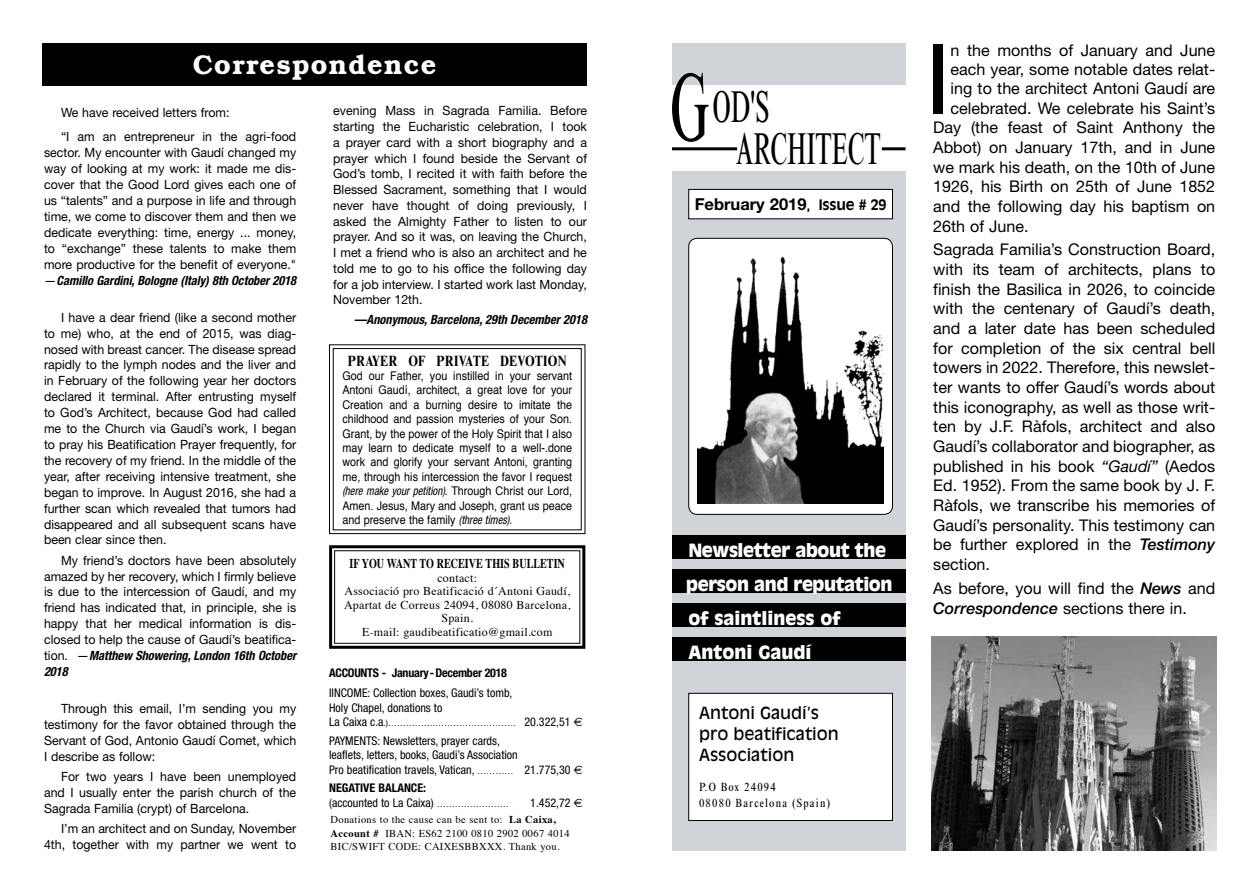
<style>
.page{position:relative;width:1259px;height:893px;background:#fff}
.page>*{position:absolute;margin:0;border:0;box-sizing:border-box;transform-origin:0 0}
.t1{font:97.5px "Helvetica Neue LT Std";color:#000}
.t2{font:condensed 45px/42px "Times New Roman MT Std";color:#000;scale:.67 1}
.t3{font:600 27px "Bookman Std";letter-spacing:.05em;color:#fff}
.t4{font:900 18px/34px "Antique Olive Std";letter-spacing:-.025em;color:#fff}
.t5{font:16.5px/21px "Antique Olive Std";color:#000}
.t6{font:700 16.5px "Helvetica Neue LT Std";color:#000}
.t7{font:16.2px/19.6px "Helvetica Neue LT Std";color:#000;text-align:justify}
.t8{font:700 condensed 15px "Times New Roman MT Std";letter-spacing:.015em;color:#000}
.t9{font:700 13.5px "Times";color:#000;scale:.75 1}
.t10{font:12.75px/15.9px "Helvetica Neue LT Std";color:#000;text-align:justify}
.t11{font:italic 700 condensed 12.75px "Helvetica Neue LT Std";color:#000}
.t12{font:12px/14.4px "Helvetica";color:#000;text-align:justify;scale:.9 1}
.t13{font:condensed 12px/14.4px "Helvetica Neue LT Std";color:#000}
.t14{font:12px/13.5px "Times";letter-spacing:.02em;color:#000;text-align:center}
.t15{font:italic condensed 12px "Helvetica Neue LT Std";color:#000;scale:.9 1}
.t16{font:condensed 12px/15.8px "Times New Roman MT Std";letter-spacing:.1em;color:#000}
.t17{font:700 condensed 12px "Helvetica Neue LT Std";letter-spacing:-.02em;color:#000}
.t18{font:10.5px/13.5px "Times";letter-spacing:.03em;color:#000}
.s1{font-weight:700;font-style:italic;font-stretch:condensed}
.s2{font-family:"Helvetica";font-style:normal;font-stretch:normal}
.s3{font-family:"Helvetica Neue LT Std";font-style:italic;font-stretch:condensed}
.s4{font-size:9px}
.s5{font-family:"Euro Sans Std";font-stretch:normal}
.s6{font-weight:700}
.s7{font-family:"Antique Olive Std";font-size:14.25px}
.s8{font-style:italic}
.s9{font-weight:500;font-style:italic}
</style>
<div class="page">
<img style="left:932px;top:637px;width:284px;height:213px">
<div style="left:43px;top:43px;width:544px;height:43px;background:#000"></div>
<div style="left:672px;top:43px;width:234px;height:807px;background:#d0d3d7"></div>
<div style="left:672px;top:85px;width:234px;height:85px;background:#fff"></div>
<hr style="left:672px;top:147px;width:65px;height:3px;background:#000">
<svg style="left:672px;top:73px;width:36px;height:69px"></svg>
<div style="left:688px;top:189px;width:204px;height:30px;background:#fff"></div>
<div style="left:688px;top:189px;width:204px;height:30px;border:1px solid #000"></div>
<div style="left:688px;top:238px;width:204px;height:276px;background:#fff;border-radius:9px"></div>
<img style="left:697px;top:256px;width:186px;height:247px">
<div style="left:688px;top:238px;width:204px;height:276px;border:1px solid #000;border-radius:9px"></div>
<div style="left:688px;top:693px;width:204px;height:127px;background:#fff"></div>
<div style="left:688px;top:693px;width:204px;height:128px;border:1px solid #000"></div>
<div style="left:672px;top:535px;width:234px;height:24px;background:#000"></div>
<div style="left:672px;top:569px;width:234px;height:24px;background:#000"></div>
<div style="left:672px;top:603px;width:234px;height:24px;background:#000"></div>
<div style="left:672px;top:637px;width:234px;height:24px;background:#000"></div>
<svg style="left:329px;top:545px;width:257px;height:104px"></svg>
<div style="left:334px;top:550px;width:246px;height:94px;border:1px solid #000"></div>
<svg style="left:329px;top:344px;width:257px;height:190px"></svg>
<hr style="left:882px;top:147px;width:23px;height:3px;background:#000">
<h3 class="t3" style="left:193px;top:48px;width:245px">Correspondence</h3>
<p class="t10" style="left:61px;top:100px;width:237px;line-height:24.5px">We have received letters from:<br>“I am an entrepreneur in the agri-food</p>
<p class="t10" style="left:44px;top:145px;width:254px">sector. My encounter with Gaudí changed my way of looking at my work: it made me dis&shy;cover that the Good Lord gives each one of us “talents” and a purpose in life and through time, we come to discover them and then we dedicate everything: time, energy ... money, to “exchange” these talents to make them more productive for the benefit of everyone." —<span class="s1">Camillo Gardini, Bologne (Italy) 8th October 2018</span></p>
<p class="t10" style="left:44px;top:309px;width:254px;text-indent:17px">I have a dear friend (like a second mother to me) who, at the end of 2015, was diag&shy;nosed with breast cancer. The disease spread rapidly to the lymph nodes and the liver and in February of the following year her doctors declared it terminal. After entrusting myself to God’s Architect, because God had called me to the Church via Gaudí’s work, I began to pray his Beatification Prayer frequently, for the recovery of my friend. In the middle of the year, after receiving intensive treatment, she began to improve. In August 2016, she had a further scan which revealed that tumors had disappeared and all subsequent scans have been clear since then.</p>
<p class="t10" style="left:44px;top:552px;width:254px;text-indent:17px">My friend’s doctors have been absolutely amazed by her recovery, which I firmly believe is due to the intercession of Gaudí, and my friend has indicated that, in principle, she is happy that her medical information is dis&shy;closed to help the cause of Gaudí’s beatifica&shy;tion. —<span class="s1">Matthew Showering, London 16th October 2018</span></p>
<p class="t10" style="left:44px;top:700px;width:254px;text-indent:17px">Through this email, I’m sending you my testimony for the favor obtained through the Servant of God, Antonio Gaudí Comet, which I describe as follow:</p>
<p class="t10" style="left:44px;top:768px;width:254px;text-indent:17px">For two years I have been unemployed and I usually enter the parish church of the Sagrada Familia (crypt) of Barcelona.</p>
<p class="t10" style="left:44px;top:820px;width:254px;text-align:right">I’m an architect and on Sunday, November<br>4th, together with my partner we went to</p>
<p class="t10" style="left:333px;top:103px;width:255px">evening Mass in Sagrada Familia. Before starting the Eucharistic celebration, I took a prayer card with a short biography and a prayer which I found beside the Servant of God’s tomb, I recited it with faith before the Blessed Sacrament, something that I would never have thought of doing previously, I asked the Almighty Father to listen to our prayer. And so it was, on leaving the Church, I met a friend who is also an architect and he told me to go to his office the following day for a job interview. I started work last Monday, November 12th.</p>
<p class="t11" style="left:354px;top:312px;width:234px">—Anonymous, Barcelona, 29th December 2018</p>
<p class="t8" style="left:348px;top:352px;width:220px">PRAYER OF PRIVATE DEVOTION</p>
<p class="t12" style="left:342px;top:369px;width:257px">God our Father, you instilled in your servant Antoni Gaudí, architect, a great love for your Creation and a burning desire to imitate the childhood and passion mysteries of your Son.<br>Grant, by the power of the Holy Spirit that I also may learn to dedicate myself to a well-.done work and glorify your servant Antoni, granting me, through his intercession the favor I request</p>
<p class="t15" style="left:342px;top:484px;width:257px">(here make your petition). <span class="s2">Through Christ our Lord,</span></p>
<p class="t12" style="left:342px;top:499px;width:257px">Amen. Jesus, Mary and Joseph, grant us peace and preserve the family <span class="s3">(three times).</span></p>
<p class="t9" style="left:349px;top:551px;width:289px">IF YOU WANT TO RECEIVE THIS BULLETIN</p>
<p class="t14" style="left:344px;top:570px;width:228px">contact:<br>Associació pro Beatificació d´Antoni Gaudí,<br>Apartat de Correus 24094, 08080 Barcelona,<br>Spain.<br>E-mail: gaudibeatificatio@gmail.com</p>
<p class="t17" style="left:329px;top:665px;width:179px">ACCOUNTS - January-December 2018</p>
<p class="t13" style="left:329px;top:686px;width:255px">IINCOME: Collection boxes, Gaudi’s tomb,<br>Holy Chapel, donations to<br>La Caixa c.a<span class="s4">.)…………….………………………</span> 20.322,51 <span class="s5">€</span></p>
<p class="t13" style="left:329px;top:733px;width:255px">PAYMENTS: Newsletters, prayer cards,<br>leaflets, letters, books, Gaudi’s Association<br>Pro beatification travels, Vatican, <span class="s4">…………</span> 21.775,30 <span class="s5">€</span></p>
<p class="t13" style="left:329px;top:781px;width:181px"><span class="s6">NEGATIVE BALANCE:<br></span>(accounted to La Caixa) <span class="s4">……………………</span></p>
<p class="t13" style="left:530px;top:795px;width:54px">1.452,72 <span class="s5">€</span></p>
<p class="t18" style="left:331px;top:812px;width:241px">Donations to the cause can be sent to: <span class="s6">La Caixa,<br>Account #</span> IBAN: ES62 2100 0810 2902 0067 4014<br>BIC/SWIFT CODE: CAIXESBBXXX. Thank you.</p>
<h2 class="t2" style="left:735px;top:86px;width:218px;text-indent:-23px">OD'S<br>ARCHITECT</h2>
<p class="t6" style="left:695px;top:194px;width:193px">February 2019<span class="s7">, Issue # 29</span></p>
<h3 class="t4" style="left:686px;top:534px;width:208px">Newsletter about the person and reputation of saintliness of<br>Antoni Gaudí</h3>
<p class="t5" style="left:699px;top:702px;width:141px">Antoni Gaudí’s pro beatification<br>Association</p>
<p class="t16" style="left:699px;top:779px;width:133px">P.O Box 24094<br>08080 Barcelona (Spain)</p>
<h1 class="t1" style="left:925px;top:21px;width:27px">I</h1>
<p class="t7" style="left:950px;top:40px;width:266px">n the months of January and June</p>
<p class="t7" style="left:950px;top:59px;width:266px">each year, some notable dates relat-</p>
<p class="t7" style="left:950px;top:78px;width:266px">ing to the architect Antoni Gaudí are</p>
<p class="t7" style="left:950px;top:98px;width:266px">celebrated. We celebrate his Saint’s</p>
<p class="t7" style="left:933px;top:117px;width:283px">Day (the feast of Saint Anthony the</p>
<p class="t7" style="left:933px;top:137px;width:283px">Abbot) on January 17th, and in June</p>
<p class="t7" style="left:933px;top:157px;width:283px">we mark his death, on the 10th of June</p>
<p class="t7" style="left:933px;top:176px;width:283px">1926, his Birth on 25th of June 1852</p>
<p class="t7" style="left:933px;top:196px;width:283px">and the following day his baptism on</p>
<p class="t7" style="left:933px;top:216px;width:97px">26th of June.</p>
<p class="t7" style="left:933px;top:240px;width:283px">Sagrada Familia’s Construction Board, with its team of architects, plans to finish the Basilica in 2026, to coincide with the centenary of Gaudí’s death, and a later date has been scheduled for completion of the six central bell towers in 2022. Therefore, this newslet&shy;ter wants to offer Gaudí’s words about this iconography, as well as those writ&shy;ten by J.F. Ràfols, architect and also Gaudí’s collaborator and biographer, as published in his book <span class="s8">“Gaudí”</span> (Aedos Ed. 1952). From the same book by J. F.<br>Ràfols, we transcribe his memories of Gaudí’s personality. This testimony can be further explored in the <span class="s9">Testimony </span>section.</p>
<p class="t7" style="left:933px;top:578px;width:283px">As before, you will find the <span class="s9">News</span> and<br><span class="s9">Correspondence</span> sections there in.</p>
</div>
